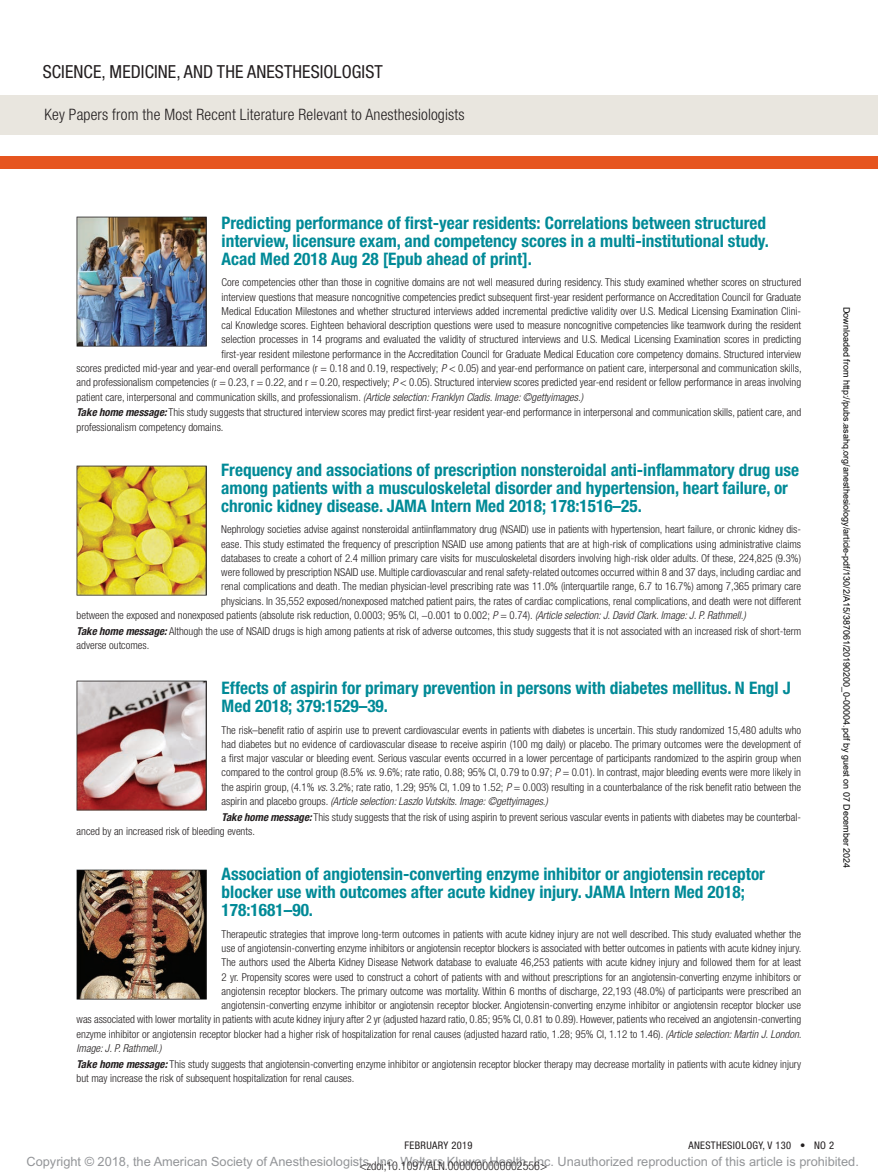
<style>
.page{position:relative;width:878px;height:1175px;background:#fff}
.page>*{position:absolute;margin:0;border:0;box-sizing:border-box;transform-origin:0 0}
.t1{font:condensed 18px "Helvetica Neue LT Std";letter-spacing:.005em;color:#231f20}
.t2{font:700 condensed 17.25px/18px "Helvetica Neue LT Std";color:#008a97}
.t3{font:300 condensed 15.75px "Helvetica Neue LT Std";letter-spacing:.01em;color:#231f20}
.t4{font:12.75px "Arial MT Std";color:#939598}
.t5{font:300 condensed 12px "Helvetica Neue LT Std";color:#231f20}
.t6{font:300 condensed 10.8px/14.2px "Helvetica Neue LT Std";color:#231f20}
.t7{font:italic 300 condensed 10.8px "Helvetica Neue LT Std";color:#231f20}
.t8{font:condensed 10.5px "Helvetica Neue LT Std";letter-spacing:.03em;color:#231f20}
.t9{font:9px "Arial";color:#000}
.s1{font-style:italic}
.s2{font-weight:700;font-style:italic}
</style>
<div class="page">
<div style="left:0;top:95px;width:878px;height:39px;background:#e9e6df"></div>
<div style="left:0;top:156px;width:878px;height:12px;background:#e6551f"></div>
<img style="left:77px;top:216px;width:130px;height:130px">
<img style="left:77px;top:466px;width:130px;height:130px">
<img style="left:77px;top:680px;width:130px;height:130px">
<img style="left:77px;top:869px;width:130px;height:130px">
<h1 class="t1" style="left:43px;top:61px;width:341px">SCIENCE, MEDICINE, AND THE ANESTHESIOLOGIST</h1>
<h3 class="t3" style="left:44px;top:106px;width:421px">Key Papers from the Most Recent Literature Relevant to Anesthesiologists</h3>
<h2 class="t2" style="left:222px;top:213px;width:548px">Predicting performance of first-year residents: Correlations between structured interview, licensure exam, and competency scores in a multi-institutional study.<br>Acad Med 2018 Aug 28 [Epub ahead of print].</h2>
<p class="t6" style="left:222px;top:275px;width:581px">Core competencies other than those in cognitive domains are not well measured during residency. This study examined whether scores on structured</p>
<p class="t6" style="left:222px;top:290px;width:581px">interview questions that measure noncognitive competencies predict subsequent first-year resident performance on Accreditation Council for Graduate</p>
<p class="t6" style="left:222px;top:304px;width:581px">Medical Education Milestones and whether structured interviews added incremental predictive validity over U.S. Medical Licensing Examination Clini-</p>
<p class="t6" style="left:222px;top:318px;width:581px">cal Knowledge scores. Eighteen behavioral description questions were used to measure noncognitive competencies like teamwork during the resident</p>
<p class="t6" style="left:222px;top:332px;width:581px">selection processes in 14 programs and evaluated the validity of structured interviews and U.S. Medical Licensing Examination scores in predicting</p>
<p class="t6" style="left:222px;top:347px;width:581px">first-year resident milestone performance in the Accreditation Council for Graduate Medical Education core competency domains. Structured interview</p>
<p class="t6" style="left:77px;top:361px;width:726px">scores predicted mid-year and year-end overall performance (r = 0.18 and 0.19, respectively; <span class="s1">P</span> &lt; 0.05) and year-end performance on patient care, interpersonal and communication skills,</p>
<p class="t6" style="left:77px;top:375px;width:726px">and professionalism competencies (r = 0.23, r = 0.22, and r = 0.20, respectively; <span class="s1">P</span> &lt; 0.05). Structured interview scores predicted year-end resident or fellow performance in areas involving</p>
<p class="t6" style="left:77px;top:389px;width:508px">patient care, interpersonal and communication skills, and professionalism. <span class="s1">(Article selection: Franklyn Cladis. Image: ©gettyimages.)</span></p>
<p class="t6" style="left:77px;top:405px;width:726px"><span class="s2">Take home message:</span> This study suggests that structured interview scores may predict first-year resident year-end performance in interpersonal and communication skills, patient care, and professionalism competency domains.</p>
<h2 class="t2" style="left:221px;top:460px;width:579px">Frequency and associations of prescription nonsteroidal anti-inflammatory drug use among patients with a musculoskeletal disorder and hypertension, heart failure, or chronic kidney disease. JAMA Intern Med 2018; 178:1516–25.</h2>
<p class="t6" style="left:221px;top:522px;width:581px">Nephrology societies advise against nonsteroidal antiinflammatory drug (NSAID) use in patients with hypertension, heart failure, or chronic kidney dis-</p>
<p class="t6" style="left:221px;top:536px;width:581px">ease. This study estimated the frequency of prescription NSAID use among patients that are at high-risk of complications using administrative claims</p>
<p class="t6" style="left:221px;top:551px;width:581px">databases to create a cohort of 2.4 million primary care visits for musculoskeletal disorders involving high-risk older adults. Of these, 224,825 (9.3%)</p>
<p class="t6" style="left:221px;top:565px;width:581px">were followed by prescription NSAID use. Multiple cardiovascular and renal safety-related outcomes occurred within 8 and 37 days, including cardiac and</p>
<p class="t6" style="left:221px;top:579px;width:581px">renal complications and death. The median physician-level prescribing rate was 11.0% (interquartile range, 6.7 to 16.7%) among 7,365 primary care</p>
<p class="t6" style="left:221px;top:593px;width:581px">physicians. In 35,552 exposed/nonexposed matched patient pairs, the rates of cardiac complications, renal complications, and death were not different</p>
<p class="t6" style="left:77px;top:608px;width:670px">between the exposed and nonexposed patients (absolute risk reduction, 0.0003; 95% CI, −0.001 to 0.002; <span class="s1">P</span> = 0.74). <span class="s1">(Article selection: J. David Clark. Image: J. P. Rathmell.)</span></p>
<p class="t6" style="left:77px;top:623px;width:726px"><span class="s2">Take home message:</span> Although the use of NSAID drugs is high among patients at risk of adverse outcomes, this study suggests that it is not associated with an increased risk of short-term adverse outcomes.</p>
<h2 class="t2" style="left:222px;top:678px;width:570px">Effects of aspirin for primary prevention in persons with diabetes mellitus. N Engl J<br>Med 2018; 379:1529–39.</h2>
<p class="t6" style="left:222px;top:722px;width:581px;text-align:justify">The risk–benefit ratio of aspirin use to prevent cardiovascular events in patients with diabetes is uncertain. This study randomized 15,480 adults who had diabetes but no evidence of cardiovascular disease to receive aspirin (100 mg daily) or placebo. The primary outcomes were the development of a first major vascular or bleeding event. Serious vascular events occurred in a lower percentage of participants randomized to the aspirin group when compared to the control group (8.5% <span class="s1">vs</span>. 9.6%; rate ratio, 0.88; 95% CI, 0.79 to 0.97; <span class="s1">P</span> = 0.01). In contrast, major bleeding events were more likely in the aspirin group, (4.1% <span class="s1">vs</span>. 3.2%; rate ratio, 1.29; 95% CI, 1.09 to 1.52; <span class="s1">P</span> = 0.003) resulting in a counterbalance of the risk benefit ratio between the aspirin and placebo groups. <span class="s1">(Article selection: Laszlo Vutskits. Image: ©gettyimages.)</span></p>
<p class="t6" style="left:77px;top:809px;width:726px;text-indent:145px"><span class="s2">Take home message:</span> This study suggests that the risk of using aspirin to prevent serious vascular events in patients with diabetes may be counterbal&shy;anced by an increased risk of bleeding events.</p>
<h2 class="t2" style="left:222px;top:864px;width:545px">Association of angiotensin-converting enzyme inhibitor or angiotensin receptor blocker use with outcomes after acute kidney injury. JAMA Intern Med 2018;<br>178:1681–90.</h2>
<p class="t6" style="left:222px;top:926px;width:581px">Therapeutic strategies that improve long-term outcomes in patients with acute kidney injury are not well described. This study evaluated whether the</p>
<p class="t6" style="left:222px;top:941px;width:581px">use of angiotensin-converting enzyme inhibitors or angiotensin receptor blockers is associated with better outcomes in patients with acute kidney injury.</p>
<p class="t6" style="left:222px;top:955px;width:581px">The authors used the Alberta Kidney Disease Network database to evaluate 46,253 patients with acute kidney injury and followed them for at least</p>
<p class="t6" style="left:222px;top:969px;width:581px">2 yr. Propensity scores were used to construct a cohort of patients with and without prescriptions for an angiotensin-converting enzyme inhibitors or</p>
<p class="t6" style="left:222px;top:983px;width:581px">angiotensin receptor blockers. The primary outcome was mortality. Within 6 months of discharge, 22,193 (48.0%) of participants were prescribed an</p>
<p class="t6" style="left:222px;top:998px;width:581px">angiotensin-converting enzyme inhibitor or angiotensin receptor blocker. Angiotensin-converting enzyme inhibitor or angiotensin receptor blocker use</p>
<p class="t6" style="left:77px;top:1012px;width:726px">was associated with lower mortality in patients with acute kidney injury after 2 yr (adjusted hazard ratio, 0.85; 95% CI, 0.81 to 0.89). However, patients who received an angiotensin-converting</p>
<p class="t6" style="left:77px;top:1026px;width:726px">enzyme inhibitor or angiotensin receptor blocker had a higher risk of hospitalization for renal causes (adjusted hazard ratio, 1.28; 95% CI, 1.12 to 1.46). <span class="s1">(Article selection: Martin J. London.</span></p>
<p class="t7" style="left:77px;top:1041px;width:86px">Image: J. P. Rathmell.)</p>
<p class="t6" style="left:77px;top:1056px;width:726px"><span class="s2">Take home message:</span> This study suggests that angiotensin-converting enzyme inhibitor or angiotensin receptor blocker therapy may decrease mortality in patients with acute kidney injury but may increase the risk of subsequent hospitalization for renal causes.</p>
<p class="t9" style="left:850px;top:306px;width:563px;rotate:90deg">Downloaded from http://pubs.asahq.org/anesthesiology/article-pdf/130/2/A15/387061/20190200_0-00004.pdf by guest on 07 December 2024</p>
<p class="t8" style="left:404px;top:1139px;width:69px">FEBRUARY 2019</p>
<p class="t8" style="left:688px;top:1139px;width:147px">ANESTHESIOLOGY, V 130 • NO 2</p>
<p class="t4" style="left:27px;top:1154px;width:833px">Copyright © 2018, the American Society of Anesthesiologists, Inc. Wolters Kluwer Health, Inc. Unauthorized reproduction of this article is prohibited.</p>
<p class="t5" style="left:359px;top:1159px;width:189px">&lt;zdoi;10.1097/ALN.0000000000002556&gt;</p>
</div>
